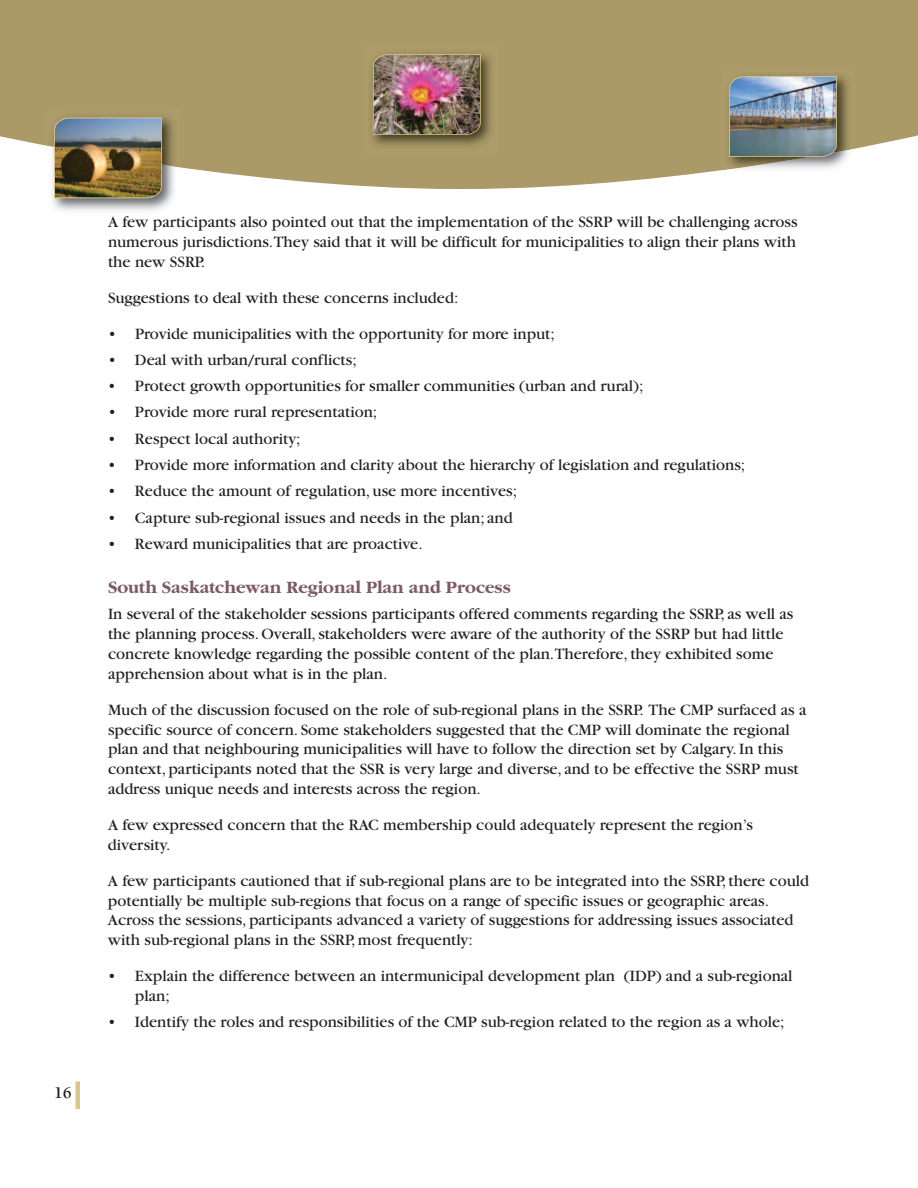
<style>
.page{position:relative;width:918px;height:1188px;background:#fff}
.page>*{position:absolute;margin:0;border:0;box-sizing:border-box;transform-origin:0 0}
.t1{font:700 18px "Garamond";color:#7b5b60}
.t2{font:16.5px/19.8px "Garamond";color:#231f20}
.t3{font:700 16.5px "Berkeley";color:#231f20}
</style>
<div class="page">
<svg style="left:0;top:0;width:918px;height:189px;fill:#ac9968"></svg>
<div style="left:75px;top:1082px;width:5px;height:27px;background:#dcc689"></div>
<img style="left:46px;top:167px;width:134px;height:44px">
<img style="left:46px;top:109px;width:134px;height:58px">
<img style="left:54px;top:118px;width:108px;height:80px">
<img style="left:721px;top:170px;width:134px;height:5px">
<img style="left:721px;top:68px;width:134px;height:102px">
<img style="left:729px;top:76px;width:108px;height:81px">
<img style="left:365px;top:46px;width:133px;height:107px">
<img style="left:373px;top:54px;width:108px;height:81px">
<p class="t3" style="left:54px;top:1086px;width:19px">16</p>
<p class="t2" style="left:108px;top:213px;width:691px;text-align:justify">A few participants also pointed out that the implementation of the SSRP will be challenging across numerous jurisdictions.They said that it will be difficult for municipalities to align their plans with the new SSRP.</p>
<p class="t2" style="left:108px;top:289px;width:352px">Suggestions to deal with these concerns included:</p>
<p class="t2" style="left:108px;top:325px;width:448px">• Provide municipalities with the opportunity for more input;</p>
<p class="t2" style="left:108px;top:351px;width:250px">• Deal with urban/rural conflicts;</p>
<p class="t2" style="left:108px;top:378px;width:537px">• Protect growth opportunities for smaller communities (urban and rural);</p>
<p class="t2" style="left:108px;top:404px;width:271px">• Provide more rural representation;</p>
<p class="t2" style="left:108px;top:430px;width:194px">• Respect local authority;</p>
<p class="t2" style="left:108px;top:456px;width:639px">• Provide more information and clarity about the hierarchy of legislation and regulations;</p>
<p class="t2" style="left:108px;top:483px;width:411px">• Reduce the amount of regulation, use more incentives;</p>
<p class="t2" style="left:108px;top:509px;width:406px">• Capture sub-regional issues and needs in the plan; and</p>
<p class="t2" style="left:108px;top:535px;width:316px">• Reward municipalities that are proactive.</p>
<p class="t1" style="left:108px;top:576px;width:404px">South Saskatchewan Regional Plan and Process</p>
<p class="t2" style="left:108px;top:606px;width:687px">In several of the stakeholder sessions participants offered comments regarding the SSRP, as well as the planning process.Overall,stakeholders were aware of the authority of the SSRP but had little concrete knowledge regarding the possible content of the plan.Therefore,they exhibited some apprehension about what is in the plan.</p>
<p class="t2" style="left:108px;top:701px;width:700px">Much of the discussion focused on the role of sub-regional plans in the SSRP. The CMP surfaced as a specific source of concern. Some stakeholders suggested that the CMP will dominate the regional plan and that neighbouring municipalities will have to follow the direction set by Calgary.In this context,participants noted that the SSR is very large and diverse, and to be effective the SSRP must address unique needs and interests across the region.</p>
<p class="t2" style="left:108px;top:816px;width:646px">A few expressed concern that the RAC membership could adequately represent the region’s diversity.</p>
<p class="t2" style="left:108px;top:872px;width:703px">A few participants cautioned that if sub-regional plans are to be integrated into the SSRP,there could potentially be multiple sub-regions that focus on a range of specific issues or geographic areas.<br>Across the sessions,participants advanced a variety of suggestions for addressing issues associated with sub-regional plans in the SSRP, most frequently:</p>
<p class="t2" style="left:135px;top:968px;width:659px;text-indent:-27px">• Explain the difference between an intermunicipal development plan (IDP) and a sub-regional plan;</p>
<p class="t2" style="left:108px;top:1014px;width:678px">• Identify the roles and responsibilities of the CMP sub-region related to the region as a whole;</p>
</div>
